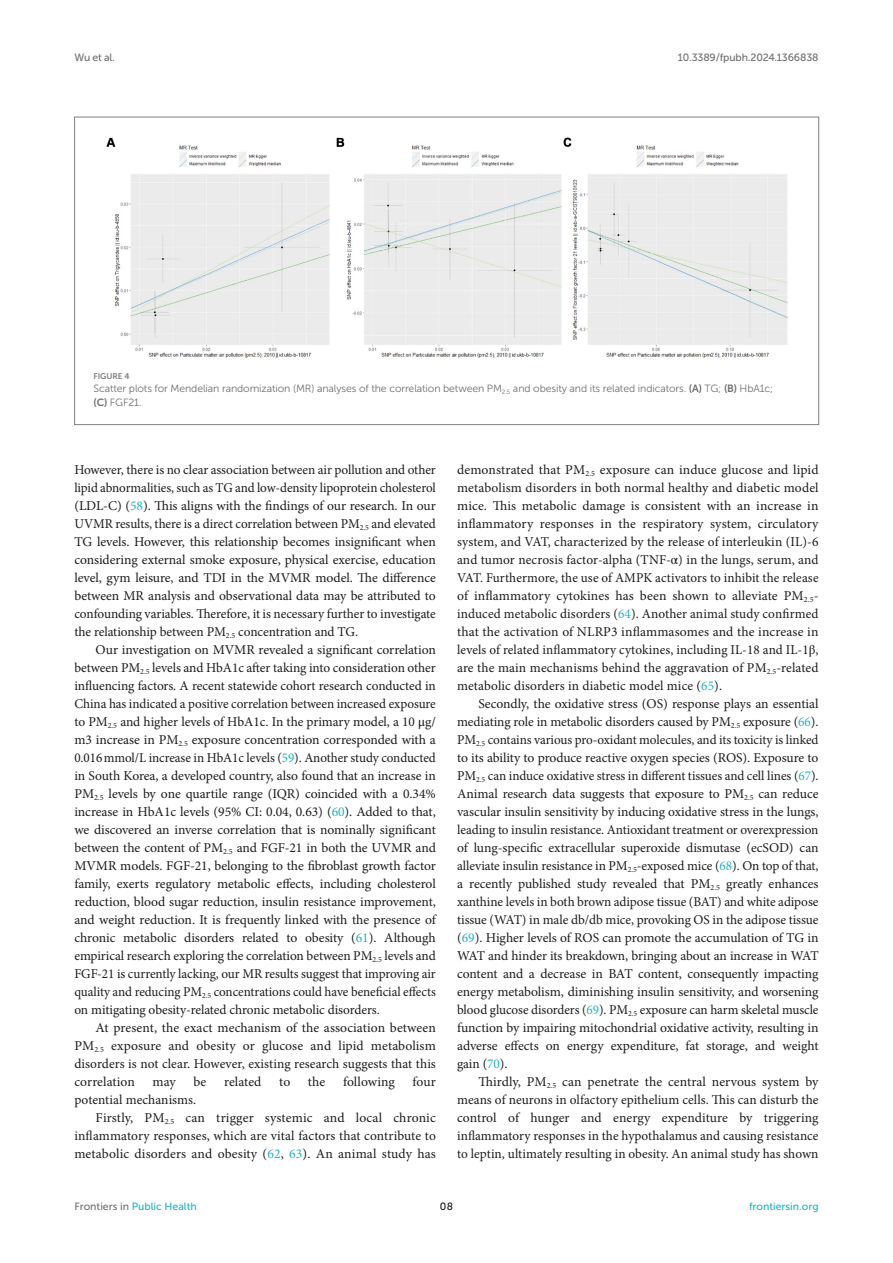
<style>
.page{position:relative;width:893px;height:1263px;background:#fff}
.page>*{position:absolute;margin:0;border:0;box-sizing:border-box;transform-origin:0 0}
.TEXT{font:13.5px/18px "Minion Pro";color:#1b1c1b;text-align:justify}
.FIG_LEG{font:10.5px/13.5px "Museo Sans 300";letter-spacing:-.01em;color:#706f70}
.t1{font:10.5px "Museo Sans 500";color:#1db5c3}
.t2{font:10.5px "Museo Sans 500";letter-spacing:-.015em;color:#706f70}
.t3{font:10.5px "Museo Sans 500";color:#1b1c1b}
.FIG_HD{font:8.25px "Museo Sans 700";letter-spacing:-.01em;color:#7e7f7f}
.s1{font-family:"Museo Sans 700"}
.s2{color:#1db5c3}
.s3{font-family:"STIX General"}
.s4{color:#706f70}
</style>
<div class="page">
<img style="left:106px;top:137px;width:682px;height:221px">
<p class="t2" style="left:74px;top:51px;width:42px">Wu et al.</p>
<p class="t2" style="left:678px;top:51px;width:142px">10.3389/fpubh.2024.1366838</p>
<p class="FIG_HD" style="left:94px;top:371px;width:37px">FIGURE 4</p>
<p class="FIG_LEG" style="left:94px;top:382px;width:681px">Scatter plots for Mendelian randomization (MR) analyses of the correlation between PM<sub>2.5</sub> and obesity and its related indicators. <span class="s1">(A)</span> TG; <span class="s1">(B)</span> HbA1c; <span class="s1">(C)</span> FGF21.</p>
<p class="TEXT" style="left:74px;top:461px;width:363px">However, there is no clear association between air pollution and other lipid abnormalities, such as TG and low-density lipoprotein cholesterol (LDL-C) (<span class="s2">58</span>). This aligns with the findings of our research. In our UVMR results, there is a direct correlation between PM<sub>2.5</sub> and elevated TG levels. However, this relationship becomes insignificant when considering external smoke exposure, physical exercise, education level, gym leisure, and TDI in the MVMR model. The difference between MR analysis and observational data may be attributed to confounding variables. Therefore, it is necessary further to investigate the relationship between PM<sub>2.5</sub> concentration and TG.</p>
<p class="TEXT" style="left:74px;top:641px;width:363px;text-indent:21px">Our investigation on MVMR revealed a significant correlation between PM<sub>2.5</sub> levels and HbA1c after taking into consideration other influencing factors. A recent statewide cohort research conducted in China has indicated a positive correlation between increased exposure to PM<sub>2.5</sub> and higher levels of HbA1c. In the primary model, a 10 <span class="s3">μ</span>g/ m3 increase in PM<sub>2.5</sub> exposure concentration corresponded with a 0.016mmol/L increase in HbA1c levels (<span class="s2">59</span>). Another study conducted in South Korea, a developed country, also found that an increase in PM<sub>2.5</sub> levels by one quartile range (IQR) coincided with a 0.34% increase in HbA1c levels (95% CI: 0.04, 0.63) (<span class="s2">60</span>). Added to that, we discovered an inverse correlation that is nominally significant between the content of PM<sub>2.5</sub> and FGF-21 in both the UVMR and MVMR models. FGF-21, belonging to the fibroblast growth factor family, exerts regulatory metabolic effects, including cholesterol reduction, blood sugar reduction, insulin resistance improvement, and weight reduction. It is frequently linked with the presence of chronic metabolic disorders related to obesity (<span class="s2">61</span>). Although empirical research exploring the correlation between PM<sub>2.5</sub> levels and FGF-21 is currently lacking, our MR results suggest that improving air quality and reducing PM<sub>2.5</sub> concentrations could have beneficial effects on mitigating obesity-related chronic metabolic disorders.</p>
<p class="TEXT" style="left:74px;top:1019px;width:363px;text-indent:21px">At present, the exact mechanism of the association between PM<sub>2.5</sub> exposure and obesity or glucose and lipid metabolism disorders is not clear. However, existing research suggests that this correlation</p>
<p class="TEXT" style="left:153px;top:1073px;width:25px">may</p>
<p class="TEXT" style="left:193px;top:1073px;width:14px">be</p>
<p class="TEXT" style="left:224px;top:1073px;width:39px">related</p>
<p class="TEXT" style="left:279px;top:1073px;width:13px">to</p>
<p class="TEXT" style="left:308px;top:1073px;width:19px">the</p>
<p class="TEXT" style="left:343px;top:1073px;width:53px">following</p>
<p class="TEXT" style="left:413px;top:1073px;width:25px">four</p>
<p class="TEXT" style="left:74px;top:1091px;width:123px">potential mechanisms.</p>
<p class="TEXT" style="left:74px;top:1109px;width:363px;text-indent:21px">Firstly, PM<sub>2.5</sub> can trigger systemic and local chronic inflammatory responses, which are vital factors that contribute to metabolic disorders and obesity (<span class="s2">62</span>, <span class="s2">63</span>). An animal study has</p>
<p class="TEXT" style="left:457px;top:461px;width:363px">demonstrated that PM<sub>2.5</sub> exposure can induce glucose and lipid metabolism disorders in both normal healthy and diabetic model mice. This metabolic damage is consistent with an increase in inflammatory responses in the respiratory system, circulatory system, and VAT, characterized by the release of interleukin (IL)-6 and tumor necrosis factor-alpha (TNF-<span class="s3">α</span>) in the lungs, serum, and VAT. Furthermore, the use of AMPK activators to inhibit the release of inflammatory cytokines has been shown to alleviate PM<sub>2.5</sub>- induced metabolic disorders (<span class="s2">64</span>). Another animal study confirmed that the activation of NLRP3 inflammasomes and the increase in levels of related inflammatory cytokines, including IL-18 and IL-1<span class="s3">β</span>, are the main mechanisms behind the aggravation of PM<sub>2.5</sub>-related metabolic disorders in diabetic model mice (<span class="s2">65</span>).</p>
<p class="TEXT" style="left:457px;top:695px;width:363px;text-indent:21px">Secondly, the oxidative stress (OS) response plays an essential mediating role in metabolic disorders caused by PM<sub>2.5</sub> exposure (<span class="s2">66</span>).<br>PM<sub>2.5</sub> contains various pro-oxidant molecules, and its toxicity is linked to its ability to produce reactive oxygen species (ROS). Exposure to PM<sub>2.5</sub> can induce oxidative stress in different tissues and cell lines (<span class="s2">67</span>).<br>Animal research data suggests that exposure to PM<sub>2.5</sub> can reduce vascular insulin sensitivity by inducing oxidative stress in the lungs, leading to insulin resistance. Antioxidant treatment or overexpression of lung-specific extracellular superoxide dismutase (ecSOD) can alleviate insulin resistance in PM<sub>2.5</sub>-exposed mice (<span class="s2">68</span>). On top of that, a recently published study revealed that PM<sub>2.5</sub> greatly enhances xanthine levels in both brown adipose tissue (BAT) and white adipose tissue (WAT) in male db/db mice, provoking OS in the adipose tissue (<span class="s2">69</span>). Higher levels of ROS can promote the accumulation of TG in WAT and hinder its breakdown, bringing about an increase in WAT content and a decrease in BAT content, consequently impacting energy metabolism, diminishing insulin sensitivity, and worsening blood glucose disorders (<span class="s2">69</span>). PM<sub>2.5</sub> exposure can harm skeletal muscle function by impairing mitochondrial oxidative activity, resulting in adverse effects on energy expenditure, fat storage, and weight gain (<span class="s2">70</span>).</p>
<p class="TEXT" style="left:457px;top:1073px;width:363px;text-indent:21px">Thirdly, PM<sub>2.5</sub> can penetrate the central nervous system by means of neurons in olfactory epithelium cells. This can disturb the control of hunger and energy expenditure by triggering inflammatory responses in the hypothalamus and causing resistance to leptin, ultimately resulting in obesity. An animal study has shown</p>
<p class="t1" style="left:74px;top:1200px;width:124px"><span class="s4">Frontiers in</span> Public Health</p>
<p class="t3" style="left:440px;top:1200px;width:15px">08</p>
<p class="t1" style="left:749px;top:1200px;width:71px">frontiersin.org</p>
</div>
